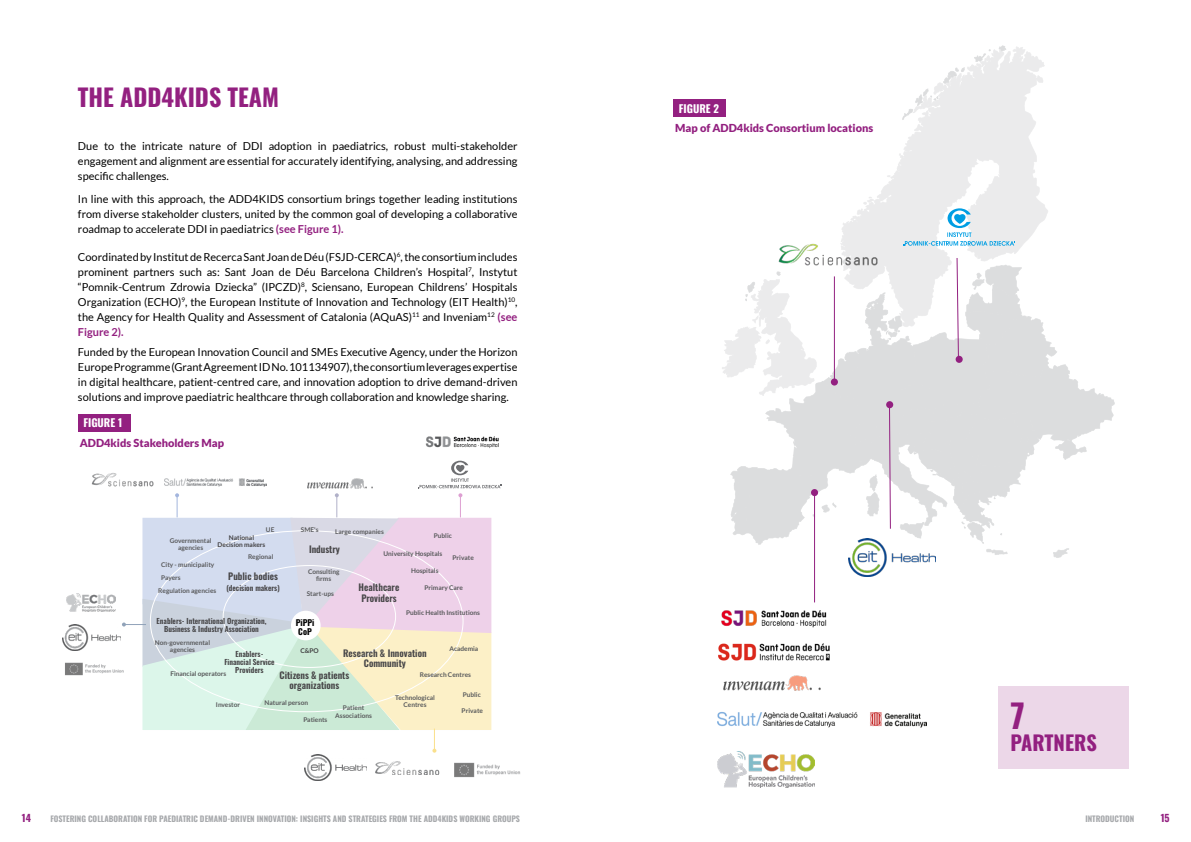
<style>
.page{position:relative;width:1191px;height:842px;background:#fff}
.page>*{position:absolute;margin:0;border:0;box-sizing:border-box;transform-origin:0 0}
.Heading_1{font:700 32.6px "Oswald";color:#932080}
.Heading_1-2{font:700 24px "Oswald";color:#932080}
.Heading_1-3{font:700 20.4px "Oswald";color:#932080}
.Normal__Web{font:11px/15px "Lato";color:#000;text-align:justify}
.t1{font:900 11px "Lato";color:#932080}
.Heading_1-4{font:700 10.8px "Oswald";color:#fff}
.t2{font:700 10px "Oswald";color:#932080}
.t3{font:600 9.3px/10.2px "Oswald";color:#464547;text-align:center}
.t4{font:700 8.4px "Oswald";color:#000}
.Heading_1-5{font:700 8px "Oswald";color:#a7a9ac}
.t5{font:600 7.4px/8.4px "Oswald";color:#464547;text-align:center}
.t6{font:700 6.5px/7.4px "Lato";color:#58595b;text-align:center}
.t7{font:700 6.5px/7.4px "Lato";color:#414042;text-align:center}
.s1{font-weight:700;color:#932080}
</style>
<div class="page">
<div style="left:78px;top:414px;width:52px;height:18px;background:#932080"></div>
<hr style="left:814px;top:495px;width:1px;height:107px;background:#932080">
<div style="left:673px;top:99px;width:53px;height:18px;background:#932080"></div>
<svg style="left:722px;top:45px;width:392px;height:513px"></svg>
<img style="left:717px;top:751px;width:97px;height:37px">
<img style="left:848px;top:539px;width:87px;height:38px">
<img style="left:723px;top:675px;width:98px;height:16px">
<img style="left:717px;top:712px;width:209px;height:16px">
<img style="left:771px;top:236px;width:113px;height:36px">
<img style="left:721px;top:588px;width:106px;height:40px">
<div style="left:998px;top:686px;width:130px;height:83px;background:#ecd7e8"></div>
<img style="left:66px;top:593px;width:50px;height:19px">
<img style="left:375px;top:761px;width:65px;height:14px">
<img style="left:305px;top:754px;width:61px;height:27px">
<img style="left:425px;top:436px;width:74px;height:13px">
<img style="left:91px;top:473px;width:29px;height:14px">
<img style="left:62px;top:625px;width:59px;height:25px">
<img style="left:454px;top:762px;width:67px;height:15px">
<img style="left:65px;top:662px;width:57px;height:13px">
<svg style="left:122px;top:461px;width:380px;height:292px"></svg>
<img style="left:718px;top:643px;width:112px;height:18px">
<p class="Heading_1-2" style="left:78px;top:84px;width:203px">THE ADD4KIDS TEAM</p>
<p class="Normal__Web" style="left:78px;top:138px;width:441px">Due to the intricate nature of DDI adoption in paediatrics, robust multi-stakeholder engagement and alignment are essential for accurately identifying, analysing, and addressing specific challenges.</p>
<p class="Normal__Web" style="left:78px;top:191px;width:441px">In line with this approach, the ADD4KIDS consortium brings together leading institutions from diverse stakeholder clusters, united by the common goal of developing a collaborative roadmap to accelerate DDI in paediatrics <span class="s1">(see Figure 1).</span></p>
<p class="Normal__Web" style="left:78px;top:249px;width:441px">Coordinated by Institut de Recerca Sant Joan de Déu (FSJD-CERCA)<sup>6</sup>, the consortium includes prominent partners such as: Sant Joan de Déu Barcelona Children’s Hospital<sup>7</sup>, Instytut “Pomnik-Centrum Zdrowia Dziecka” (IPCZD)<sup>8</sup>, Sciensano, European Childrens’ Hospitals Organization (ECHO)<sup>9</sup>, the European Institute of Innovation and Technology (EIT Health)<sup>10</sup>, the Agency for Health Quality and Assessment of Catalonia (AQuAS)<sup>11</sup> and Inveniam<sup>12</sup> <span class="s1">(see Figure 2).</span></p>
<p class="Normal__Web" style="left:78px;top:344px;width:441px">Funded by the European Innovation Council and SMEs Executive Agency, under the Horizon Europe Programme (Grant Agreement ID No. 101134907), the consortium leverages expertise in digital healthcare, patient-centred care, and innovation adoption to drive demand-driven solutions and improve paediatric healthcare through collaboration and knowledge sharing.</p>
<p class="Heading_1-4" style="left:83px;top:417px;width:40px">FIGURE 1</p>
<p class="t1" style="left:80px;top:436px;width:146px">ADD4kids Stakeholders Map</p>
<p class="t6" style="left:266px;top:526px;width:10px">UE</p>
<p class="t7" style="left:218px;top:533px;width:49px">National<br>Decision makers</p>
<p class="t6" style="left:170px;top:536px;width:43px">Governmental agencies</p>
<p class="t6" style="left:161px;top:561px;width:55px">City - municipality</p>
<p class="t6" style="left:161px;top:574px;width:21px">Payers</p>
<p class="t6" style="left:158px;top:587px;width:60px">Regulation agencies</p>
<p class="t6" style="left:248px;top:552px;width:27px">Regional</p>
<p class="t3" style="left:228px;top:572px;width:51px">Public bodies</p>
<p class="t5" style="left:226px;top:585px;width:55px">(decision makers)</p>
<p class="t6" style="left:301px;top:526px;width:19px">SME's</p>
<p class="t6" style="left:335px;top:527px;width:50px">Large companies</p>
<p class="t6" style="left:308px;top:568px;width:33px">Consulting firms</p>
<p class="t6" style="left:434px;top:532px;width:20px">Public</p>
<p class="t3" style="left:309px;top:544px;width:32px">Industry</p>
<p class="t6" style="left:383px;top:550px;width:60px">University Hospitals</p>
<p class="t6" style="left:411px;top:567px;width:29px">Hospitals</p>
<p class="t6" style="left:424px;top:584px;width:40px">Primary Care</p>
<p class="t6" style="left:406px;top:609px;width:76px">Public Health Institutions</p>
<p class="t6" style="left:452px;top:554px;width:23px">Private</p>
<p class="t3" style="left:358px;top:583px;width:42px;text-align:left">Healthcare<br>Providers</p>
<p class="t6" style="left:307px;top:589px;width:29px">Start-ups</p>
<p class="t5" style="left:157px;top:618px;width:111px;line-height:7.4px">Enablers- International Organization,<br>Business &amp; Industry Association</p>
<p class="t4" style="left:296px;top:618px;width:20px">PiPPi</p>
<p class="t4" style="left:298px;top:627px;width:15px">CoP</p>
<p class="t6" style="left:155px;top:639px;width:57px">Non-governmental agencies</p>
<p class="t6" style="left:449px;top:645px;width:30px">Academia</p>
<p class="t6" style="left:420px;top:671px;width:53px">Research Centres</p>
<p class="t6" style="left:395px;top:694px;width:41px">Technological<br>Centres</p>
<p class="t7" style="left:300px;top:647px;width:20px">C&amp;PO</p>
<p class="t3" style="left:343px;top:648px;width:85px">Research &amp; Innovation<br>Community</p>
<p class="t5" style="left:224px;top:650px;width:52px">Enablers-<br>Financial Service<br>Providers</p>
<p class="t3" style="left:279px;top:671px;width:71px">Citizens &amp; patients organizations</p>
<p class="t6" style="left:170px;top:670px;width:58px">Financial operators</p>
<p class="t6" style="left:463px;top:691px;width:20px">Public</p>
<p class="t6" style="left:461px;top:706px;width:23px">Private</p>
<p class="t6" style="left:265px;top:699px;width:45px">Natural person</p>
<p class="t6" style="left:303px;top:716px;width:26px">Patients</p>
<p class="t6" style="left:216px;top:701px;width:26px">Investor</p>
<p class="t6" style="left:343px;top:704px;width:23px">Patient</p>
<p class="t6" style="left:335px;top:711px;width:38px">Associations</p>
<p class="Heading_1-4" style="left:679px;top:103px;width:42px">FIGURE 2</p>
<p class="t1" style="left:675px;top:122px;width:200px">Map of ADD4kids Consortium locations</p>
<p class="Heading_1" style="left:1010px;top:699px;width:16px">7</p>
<p class="Heading_1-3" style="left:1010px;top:732px;width:88px">PARTNERS</p>
<p class="t2" style="left:22px;top:813px;width:11px">14</p>
<p class="Heading_1-5" style="left:50px;top:814px;width:471px">FOSTERING COLLABORATION FOR PAEDIATRIC DEMAND-DRIVEN INNOVATION: INSIGHTS AND STRATEGIES FROM THE ADD4KIDS WORKING GROUPS</p>
<p class="t2" style="left:1160px;top:813px;width:10px">15</p>
<p class="Heading_1-5" style="left:1085px;top:814px;width:50px">INTRODUCTION</p>
</div>
